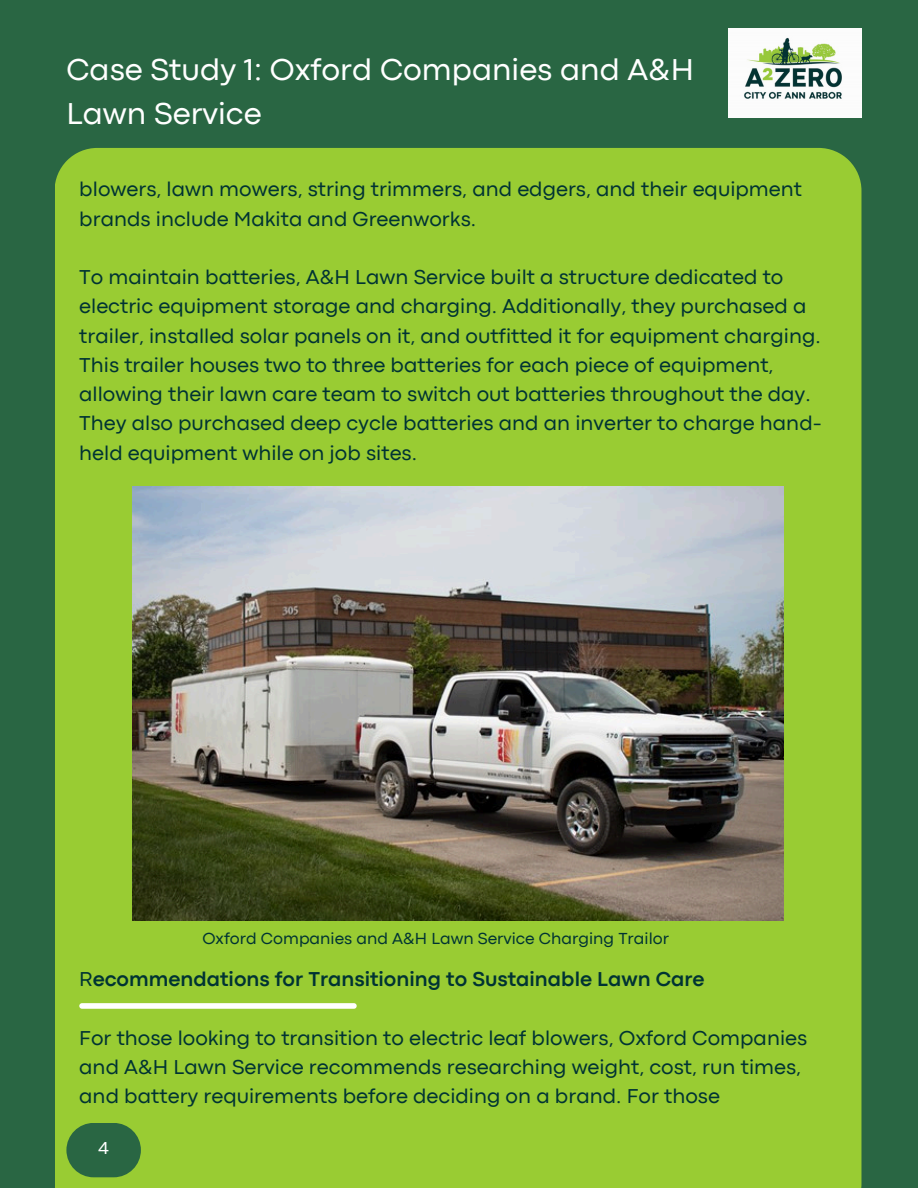
<style>
.page{position:relative;width:918px;height:1188px;background:#296643}
.page>*{position:absolute;margin:0;border:0;box-sizing:border-box;transform-origin:0 0}
.t1{font:31.5px/43.8px "Codec Pro";color:#fff}
.t2{font:21px/29.2px "Codec Pro";color:#033}
.t3{font:700 21px "Codec Pro";color:#033}
.t4{font:18px "Codec Pro";color:#fff}
.t5{font:16.65px "Codec Pro";color:#033}
.s1{font-weight:400}
</style>
<div class="page">
<div style="left:55px;top:148px;width:806px;height:1040px;background:#9c3"></div>
<img style="left:729px;top:29px;width:133px;height:89px">
<div style="left:66px;top:1123px;width:75px;height:54px;background:#296643;border-radius:27px"></div>
<img style="left:132px;top:487px;width:652px;height:434px">
<svg style="left:79px;top:1003px;width:278px;height:6px;background:#f7fbf0"></svg>
<h1 class="t1" style="left:66px;top:50px;width:629px">Case Study 1: Oxford Companies and A&amp;H<br>Lawn Service</h1>
<h2 class="t2" style="left:79px;top:176px;width:724px">blowers, lawn mowers, string trimmers, and edgers, and their equipment brands include Makita and Greenworks.</h2>
<h2 class="t2" style="left:79px;top:264px;width:744px">To maintain batteries, A&amp;H Lawn Service built a structure dedicated to electric equipment storage and charging. Additionally, they purchased a trailer, installed solar panels on it, and outfitted it for equipment charging.<br>This trailer houses two to three batteries for each piece of equipment, allowing their lawn care team to switch out batteries throughout the day.<br>They also purchased deep cycle batteries and an inverter to charge hand&shy;held equipment while on job sites.</h2>
<p class="t5" style="left:203px;top:933px;width:468px">Oxford Companies and A&amp;H Lawn Service Charging Trailor</p>
<h2 class="t3" style="left:79px;top:972px;width:627px"><span class="s1">R</span>ecommendations for Transitioning to Sustainable Lawn Care</h2>
<p class="t2" style="left:79px;top:1025px;width:729px">For those looking to transition to electric leaf blowers, Oxford Companies and A&amp;H Lawn Service recommends researching weight, cost, run times, and battery requirements before deciding on a brand. For those</p>
<h2 class="t4" style="left:98px;top:1142px;width:12px">4</h2>
</div>
